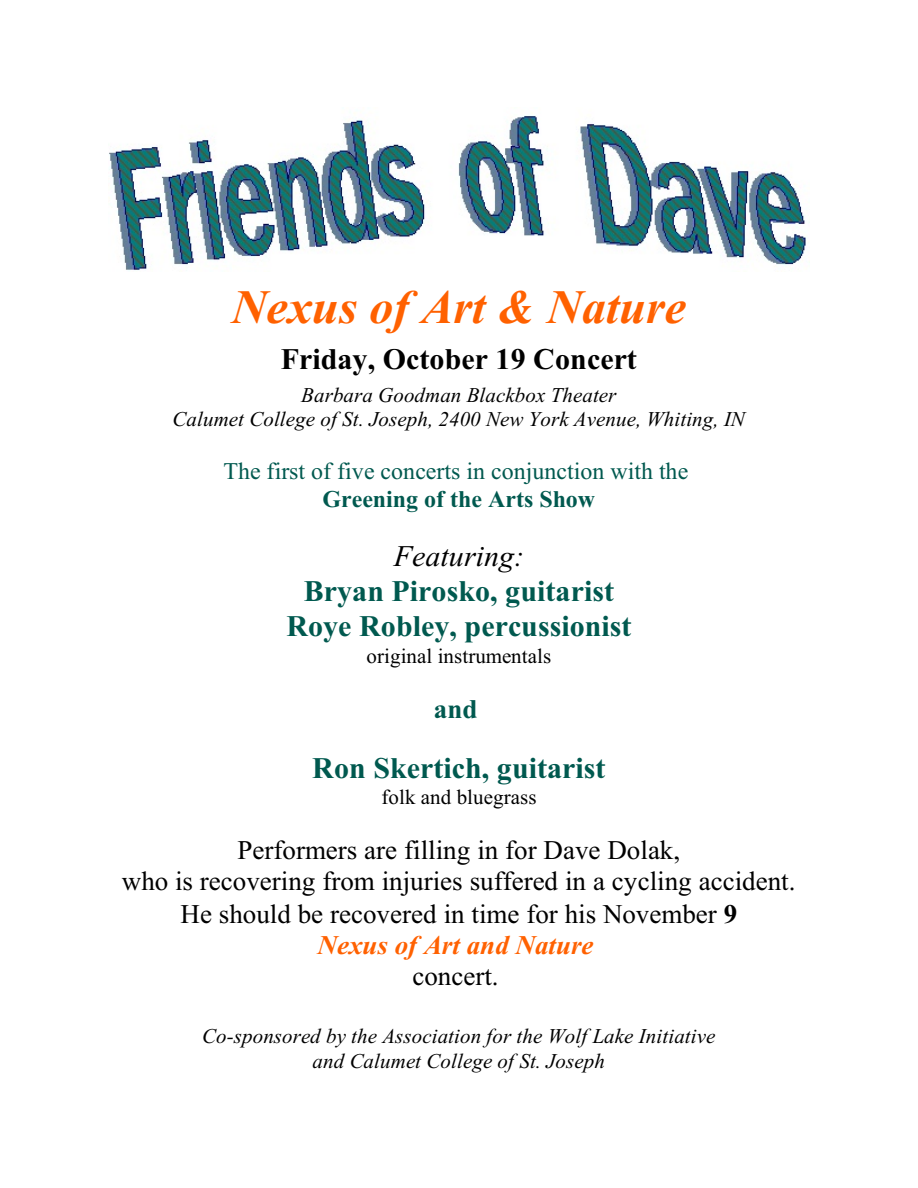
<style>
.page{position:relative;width:918px;height:1188px;background:#fff}
.page>*{position:absolute;margin:0;border:0;box-sizing:border-box;transform-origin:0 0}
.t1{font:italic 700 48px "Times New Roman";color:#ff6100}
.t2{font:700 30px/35.2px "Times New Roman";color:#00594f;text-align:center}
.t3{font:700 30px "Times New Roman";letter-spacing:.005em;color:#000}
.t4{font:italic 30px "Times New Roman";color:#000}
.t5{font:27px/32px "Times New Roman";color:#000;text-align:center}
.t6{font:700 27px "Times New Roman";color:#00594f}
.t7{font:24px "Times New Roman";color:#00594f}
.t8{font:700 24px "Times New Roman";color:#00594f}
.t9{font:italic 21px/24.6px "Times New Roman";letter-spacing:.005em;color:#000;text-align:center}
.t10{font:21px "Times New Roman";letter-spacing:.005em;color:#000}
.s1{font-weight:700}
.s2{font-weight:700;font-style:italic;color:#ff6100}
</style>
<div class="page">
<img style="left:109px;top:113px;width:701px;height:158px">
<h1 class="t1" style="left:232px;top:290px;width:456px">Nexus of Art &amp; Nature</h1>
<h2 class="t3" style="left:281px;top:349px;width:358px">Friday, October 19 Concert</h2>
<p class="t9" style="left:173px;top:384px;width:574px">Barbara Goodman Blackbox Theater<br>Calumet College of St. Joseph, 2400 New York Avenue, Whiting, IN</p>
<p class="t7" style="left:223px;top:462px;width:466px">The first of five concerts in conjunction with the</p>
<p class="t8" style="left:323px;top:491px;width:274px">Greening of the Arts Show</p>
<h2 class="t4" style="left:394px;top:545px;width:132px">Featuring:</h2>
<h2 class="t2" style="left:286px;top:577px;width:347px">Bryan Pirosko, guitarist<br>Roye Robley, percussionist</h2>
<p class="t10" style="left:366px;top:648px;width:186px">original instrumentals</p>
<p class="t6" style="left:434px;top:700px;width:45px">and</p>
<h2 class="t2" style="left:312px;top:753px;width:295px">Ron Skertich, guitarist</h2>
<p class="t10" style="left:381px;top:789px;width:157px">folk and bluegrass</p>
<p class="t5" style="left:122px;top:836px;width:675px">Performers are filling in for Dave Dolak,<br>who is recovering from injuries suffered in a cycling accident.<br>He should be recovered in time for his November <span class="s1">9<br></span><span class="s2">Nexus of Art and Nature</span></p>
<p class="t5" style="left:412px;top:963px;width:88px">concert.</p>
<p class="t9" style="left:202px;top:1026px;width:515px">Co-sponsored by the Association for the Wolf Lake Initiative and Calumet College of St. Joseph</p>
</div>
